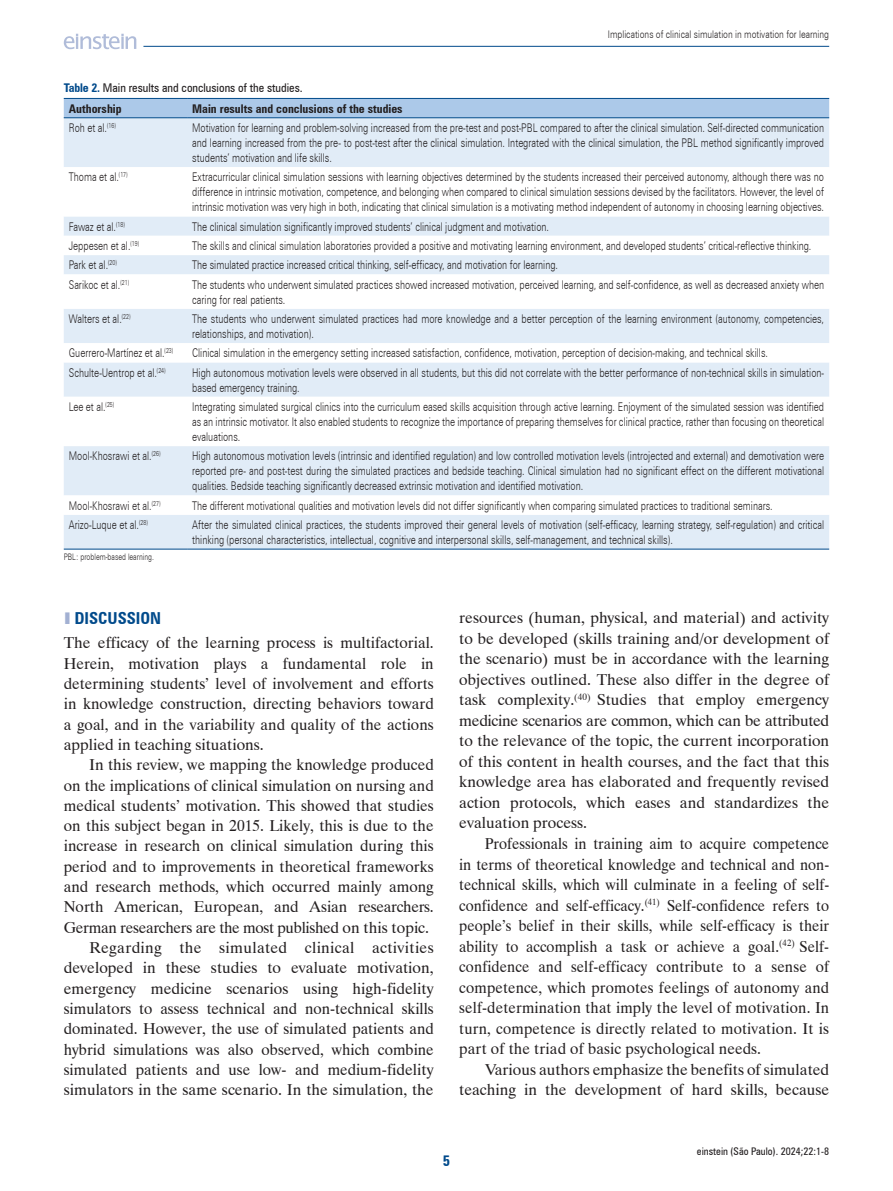
<style>
.page{position:relative;width:893px;height:1191px;background:#fff}
.page>*{position:absolute;margin:0;border:0;box-sizing:border-box;transform-origin:0 0}
.t1{font:700 condensed 16.5px "Zurich BT";color:#004a8b}
.t2{font:15.75px/20.2px "Dutch 801 BT";color:#231f20;text-align:justify}
.t3{font:15.75px/20.5px "Dutch 801 BT";color:#231f20;text-align:justify;scale:.94 1}
.t4{font:700 condensed 15px "Zurich BT";color:#004a8b}
.t5{font:300 12px/15px "Zurich BT";color:#231f20;text-align:justify;scale:.75 1}
.t6{font:condensed 12px/20.5px "Zurich BT";color:#231f20}
.t7{font:700 condensed 12px "Zurich BT";color:#231f20}
.t8{font:300 10.5px "Zurich BT";color:#231f20;scale:.8 1}
.t9{font:condensed 10.5px "Zurich BT";color:#231f20}
.t10{font:300 9px "Zurich BT";color:#231f20;scale:.75 1}
.s1{font-weight:700;color:#004a8b}
.s2{font-weight:700}
.s3{color:#a2b0d2}
</style>
<div class="page">
<svg style="left:64px;top:34px;width:72px;height:15px"></svg>
<hr style="left:143px;top:46px;width:686px;height:1px;background:#004a8b">
<div style="left:64px;top:99px;width:765px;height:18px;background:#acc9e9"></div>
<div style="left:64px;top:118px;width:765px;height:431px;background:#e1ecf7"></div>
<svg style="left:64px;top:167px;width:765px;height:348px"></svg>
<hr style="left:64px;top:98px;width:123px;height:1px;background:#004a8b">
<hr style="left:187px;top:98px;width:642px;height:1px;background:#004a8b">
<hr style="left:64px;top:117px;width:123px;height:1px;background:#004a8b">
<hr style="left:187px;top:117px;width:642px;height:1px;background:#004a8b">
<hr style="left:64px;top:549px;width:123px;height:1px;background:#004a8b">
<hr style="left:187px;top:549px;width:642px;height:1px;background:#004a8b">
<p class="t6" style="left:69px;top:77px;width:235px;text-indent:-5px"><span class="s1">Table 2.</span> Main results and conclusions of the studies.<br><span class="s2">Authorship</span></p>
<p class="t7" style="left:192px;top:101px;width:212px">Main results and conclusions of the studies</p>
<p class="t8" style="left:608px;top:28px;width:278px">Implications of clinical simulation in motivation for learning</p>
<p class="t5" style="left:69px;top:120px;width:64px">Roh et al.<sup>(16)</sup></p>
<p class="t5" style="left:192px;top:120px;width:844px">Motivation for learning and problem-solving increased from the pre-test and post-PBL compared to after the clinical simulation. Self-directed communication and learning increased from the pre- to post-test after the clinical simulation. Integrated with the clinical simulation, the PBL method significantly improved students’ motivation and life skills.</p>
<p class="t5" style="left:69px;top:169px;width:80px">Thoma et al.<sup>(17)</sup></p>
<p class="t5" style="left:192px;top:169px;width:844px">Extracurricular clinical simulation sessions with learning objectives determined by the students increased their perceived autonomy, although there was no difference in intrinsic motivation, competence, and belonging when compared to clinical simulation sessions devised by the facilitators. However, the level of intrinsic motivation was very high in both, indicating that clinical simulation is a motivating method independent of autonomy in choosing learning objectives.</p>
<p class="t5" style="left:69px;top:219px;width:76px">Fawaz et al.<sup>(18)</sup></p>
<p class="t5" style="left:192px;top:219px;width:477px">The clinical simulation significantly improved students’ clinical judgment and motivation.</p>
<p class="t5" style="left:69px;top:238px;width:95px">Jeppesen et al.<sup>(19)</sup></p>
<p class="t5" style="left:192px;top:238px;width:827px">The skills and clinical simulation laboratories provided a positive and motivating learning environment, and developed students’ critical-reflective thinking.</p>
<p class="t5" style="left:69px;top:257px;width:65px">Park et al.<sup>(20)</sup></p>
<p class="t5" style="left:192px;top:257px;width:489px">The simulated practice increased critical thinking, self-efficacy, and motivation for learning.</p>
<p class="t5" style="left:69px;top:277px;width:82px">Sarikoc et al.<sup>(21)</sup></p>
<p class="t5" style="left:192px;top:277px;width:844px">The students who underwent simulated practices showed increased motivation, perceived learning, and self-confidence, as well as decreased anxiety when caring for real patients.</p>
<p class="t5" style="left:69px;top:311px;width:84px">Walters et al.<sup>(22)</sup></p>
<p class="t5" style="left:192px;top:311px;width:844px">The students who underwent simulated practices had more knowledge and a better perception of the learning environment (autonomy, competencies, relationships, and motivation).</p>
<p class="t5" style="left:69px;top:345px;width:141px">Guerrero-Martínez et al.<sup>(23)</sup></p>
<p class="t5" style="left:192px;top:345px;width:769px">Clinical simulation in the emergency setting increased satisfaction, confidence, motivation, perception of decision-making, and technical skills.</p>
<p class="t5" style="left:69px;top:365px;width:130px">Schulte-Uentrop et al.<sup>(24)</sup></p>
<p class="t5" style="left:192px;top:365px;width:844px">High autonomous motivation levels were observed in all students, but this did not correlate with the better performance of non-technical skills in simulation&shy;based emergency training.</p>
<p class="t5" style="left:69px;top:399px;width:62px">Lee et al.<sup>(25)</sup></p>
<p class="t5" style="left:192px;top:399px;width:844px">Integrating simulated surgical clinics into the curriculum eased skills acquisition through active learning. Enjoyment of the simulated session was identified as an intrinsic motivator. It also enabled students to recognize the importance of preparing themselves for clinical practice, rather than focusing on theoretical evaluations.</p>
<p class="t5" style="left:69px;top:448px;width:124px">Mool-Khosrawi et al.<sup>(26)</sup></p>
<p class="t5" style="left:192px;top:448px;width:844px">High autonomous motivation levels (intrinsic and identified regulation) and low controlled motivation levels (introjected and external) and demotivation were reported pre- and post-test during the simulated practices and bedside teaching. Clinical simulation had no significant effect on the different motivational qualities. Bedside teaching significantly decreased extrinsic motivation and identified motivation.</p>
<p class="t5" style="left:69px;top:498px;width:124px">Mool-Khosrawi et al.<sup>(27)</sup></p>
<p class="t5" style="left:192px;top:498px;width:776px">The different motivational qualities and motivation levels did not differ significantly when comparing simulated practices to traditional seminars.</p>
<p class="t5" style="left:69px;top:517px;width:107px">Arizo-Luque et al.<sup>(28)</sup></p>
<p class="t5" style="left:192px;top:517px;width:844px">After the simulated clinical practices, the students improved their general levels of motivation (self-efficacy, learning strategy, self-regulation) and critical thinking (personal characteristics, intellectual, cognitive and interpersonal skills, self-management, and technical skills).</p>
<p class="t10" style="left:64px;top:551px;width:122px">PBL: problem-based learning.</p>
<h1 class="t1" style="left:64px;top:608px;width:99px"><span class="s3">❚</span> DISCUSSION</h1>
<p class="t2" style="left:64px;top:632px;width:371px">The efficacy of the learning process is multifactorial.<br>Herein, motivation plays a fundamental role in determining students’ level of involvement and efforts in knowledge construction, directing behaviors toward a goal, and in the variability and quality of the actions applied in teaching situations.</p>
<p class="t2" style="left:64px;top:754px;width:371px;text-align:right">In this review, we mapping the knowledge produced<br>on the implications of clinical simulation on nursing and medical students’ motivation. This showed that studies on this subject began in 2015. Likely, this is due to the increase in research on clinical simulation during this period and to improvements in theoretical frameworks and research methods, which occurred mainly among North American, European, and Asian researchers.<br>German researchers are the most published on this topic.<br>Regarding the simulated clinical activities developed in these studies to evaluate motivation, emergency medicine scenarios using high-fidelity simulators to assess technical and non-technical skills dominated. However, the use of simulated patients and hybrid simulations was also observed, which combine simulated patients and use low- and medium-fidelity simulators in the same scenario. In the simulation, the</p>
<p class="t2" style="left:459px;top:607px;width:371px">resources (human, physical, and material) and activity to be developed (skills training and/or development of the scenario) must be in accordance with the learning objectives outlined. These also differ in the degree of task complexity.<sup>(40)</sup> Studies that employ emergency medicine scenarios are common, which can be attributed to the relevance of the topic, the current incorporation of this content in health courses, and the fact that this knowledge area has elaborated and frequently revised action protocols, which eases and standardizes the evaluation process.</p>
<p class="t3" style="left:459px;top:833px;width:395px;text-indent:26px">Professionals in training aim to acquire competence in terms of theoretical knowledge and technical and non&shy;technical skills, which will culminate in a feeling of self&shy;confidence and self-efficacy.<sup>(41)</sup> Self-confidence refers to people’s belief in their skills, while self-efficacy is their ability to accomplish a task or achieve a goal.<sup>(42)</sup> Self&shy;confidence and self-efficacy contribute to a sense of competence, which promotes feelings of autonomy and self-determination that imply the level of motivation. In turn, competence is directly related to motivation. It is part of the triad of basic psychological needs.</p>
<h2 class="t2" style="left:459px;top:1059px;width:371px;text-align:right">Various authors emphasize the benefits of simulated teaching in the development of hard skills, because</h2>
<p class="t4" style="left:443px;top:1151px;width:9px">5</p>
<p class="t9" style="left:697px;top:1144px;width:134px">einstein (São Paulo). 2024;22:1-8</p>
</div>
